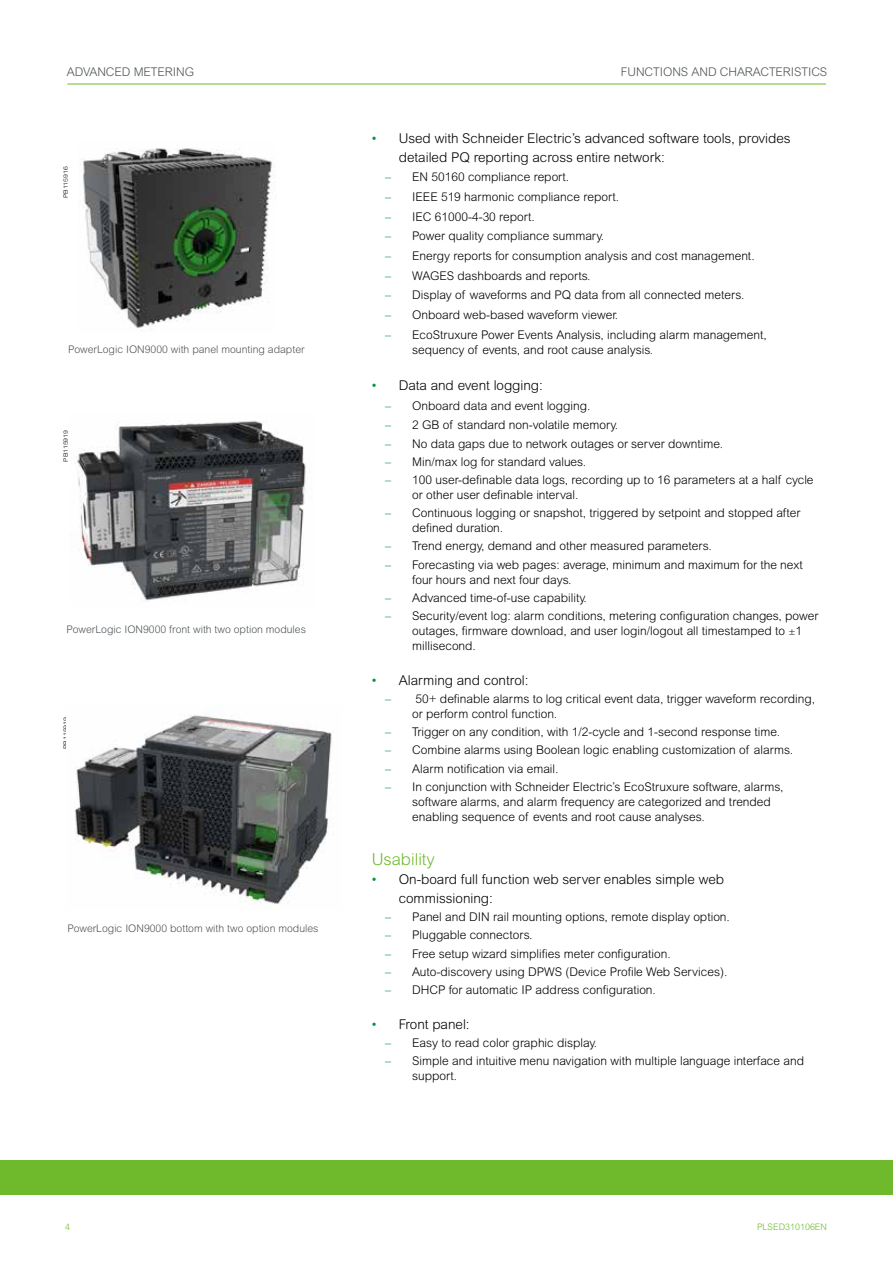
<style>
.page{position:relative;width:893px;height:1263px;background:#fff}
.page>*{position:absolute;margin:0;border:0;box-sizing:border-box;transform-origin:0 0}
.t1{font:300 16.5px "Arial Rounded MT Std";color:#6fba2c}
.t2{font:300 13.5px/18.8px "Arial Rounded MT Std";color:#000}
.t3{font:300 12px/15px "Arial Rounded MT Std";color:#000}
.t4{font:300 12px "Arial Rounded MT Std";letter-spacing:-.005em;color:#515557}
.t5{font:300 10.5px "Arial Rounded MT Std";color:#505559}
.t6{font:300 9px "Arial Rounded MT Std";color:#6fba2c}
.t7{font:300 6px "Arial Rounded MT Std";color:#000;scale:1.15 1}
.s1{color:#094}
.s2{font-size:9.3px}
</style>
<div class="page">
<img style="left:74px;top:420px;width:232px;height:182px">
<img style="left:83px;top:148px;width:191px;height:181px">
<img style="left:74px;top:715px;width:258px;height:190px">
<div style="left:0;top:1161px;width:893px;height:34px;background:#6fba2c"></div>
<hr style="left:68px;top:84px;width:758px;height:1px;background:#6fba2c">
<p class="t4" style="left:67px;top:65px;width:129px">ADVANCED METERING</p>
<p class="t4" style="left:621px;top:65px;width:208px">FUNCTIONS AND CHARACTERISTICS</p>
<p class="t7" style="left:62px;top:198px;width:29px;rotate:-90deg">PB115916</p>
<p class="t5" style="left:68px;top:343px;width:238px">PowerLogic ION9000 with panel mounting adapter</p>
<p class="t7" style="left:62px;top:462px;width:29px;rotate:-90deg">PB115919</p>
<p class="t5" style="left:67px;top:623px;width:241px">PowerLogic ION9000 front with two option modules</p>
<p class="t7" style="left:62px;top:749px;width:29px;rotate:-90deg">PB115919</p>
<p class="t5" style="left:68px;top:922px;width:253px">PowerLogic ION9000 bottom with two option modules</p>
<p class="t2" style="left:399px;top:129px;width:393px;text-indent:-27px"><span class="s1">•</span> Used with Schneider Electric’s advanced software tools, provides detailed PQ reporting across entire network:</p>
<p class="t3" style="left:385px;top:170px;width:186px"><span class="s1">–</span> EN 50160 compliance report.</p>
<p class="t3" style="left:385px;top:189px;width:235px"><span class="s1">–</span> IEEE 519 harmonic compliance report.</p>
<p class="t3" style="left:385px;top:209px;width:151px"><span class="s1">–</span> IEC 61000-4-30 report.</p>
<p class="t3" style="left:385px;top:229px;width:220px"><span class="s1">–</span> Power quality compliance summary.</p>
<p class="t3" style="left:385px;top:248px;width:371px"><span class="s1">–</span> Energy reports for consumption analysis and cost management.</p>
<p class="t3" style="left:385px;top:268px;width:207px"><span class="s1">–</span> WAGES dashboards and reports.</p>
<p class="t3" style="left:385px;top:288px;width:361px"><span class="s1">–</span> Display of waveforms and PQ data from all connected meters.</p>
<p class="t3" style="left:385px;top:307px;width:234px"><span class="s1">–</span> Onboard web-based waveform viewer.</p>
<p class="t3" style="left:412px;top:327px;width:356px;text-indent:-27px"><span class="s1">–</span> EcoStruxure Power Events Analysis, including alarm management, sequency of events, and root cause analysis.</p>
<p class="t2" style="left:372px;top:376px;width:173px"><span class="s1">•</span> Data and event logging:</p>
<p class="t3" style="left:385px;top:398px;width:207px"><span class="s1">–</span> Onboard data and event logging.</p>
<p class="t3" style="left:385px;top:418px;width:234px"><span class="s1">–</span> 2 GB of standard non-volatile memory.</p>
<p class="t3" style="left:385px;top:436px;width:339px"><span class="s1">–</span> No data gaps due to network outages or server downtime.</p>
<p class="t3" style="left:385px;top:454px;width:202px"><span class="s1">–</span> Min/max log for standard values.</p>
<p class="t3" style="left:412px;top:472px;width:403px;text-indent:-27px"><span class="s1">–</span> 100 user-definable data logs, recording up to 16 parameters at a half cycle or other user definable interval.</p>
<p class="t3" style="left:412px;top:505px;width:390px;text-indent:-27px"><span class="s1">–</span> Continuous logging or snapshot, triggered by setpoint and stopped after defined duration.</p>
<p class="t3" style="left:385px;top:539px;width:328px"><span class="s1">–</span> Trend energy, demand and other measured parameters.</p>
<p class="t3" style="left:412px;top:557px;width:392px;text-indent:-27px"><span class="s1">–</span> Forecasting via web pages: average, minimum and maximum for the next four hours and next four days.</p>
<p class="t3" style="left:385px;top:590px;width:203px"><span class="s1">–</span> Advanced time-of-use capability.</p>
<p class="t3" style="left:412px;top:608px;width:408px;text-indent:-27px"><span class="s1">–</span> Security/event log: alarm conditions, metering configuration changes, power outages, firmware download, and user login/logout all timestamped to <span class="s2">±</span>1 millisecond.</p>
<p class="t2" style="left:372px;top:671px;width:158px"><span class="s1">•</span> Alarming and control:</p>
<p class="t3" style="left:412px;top:691px;width:404px;text-indent:-27px"><span class="s1">–</span> 50+ definable alarms to log critical event data, trigger waveform recording, or perform control function.</p>
<p class="t3" style="left:385px;top:724px;width:396px"><span class="s1">–</span> Trigger on any condition, with 1/2-cycle and 1-second response time.</p>
<p class="t3" style="left:385px;top:743px;width:409px"><span class="s1">–</span> Combine alarms using Boolean logic enabling customization of alarms.</p>
<p class="t3" style="left:385px;top:761px;width:175px"><span class="s1">–</span> Alarm notification via email.</p>
<p class="t3" style="left:412px;top:779px;width:373px;text-indent:-27px"><span class="s1">–</span> In conjunction with Schneider Electric’s EcoStruxure software, alarms, software alarms, and alarm frequency are categorized and trended enabling sequence of events and root cause analyses.</p>
<h1 class="t1" style="left:372px;top:849px;width:65px">Usability</h1>
<p class="t2" style="left:399px;top:870px;width:327px;text-indent:-27px"><span class="s1">•</span> On-board full function web server enables simple web commissioning:</p>
<p class="t3" style="left:385px;top:909px;width:346px"><span class="s1">–</span> Panel and DIN rail mounting options, remote display option.</p>
<p class="t3" style="left:385px;top:928px;width:149px"><span class="s1">–</span> Pluggable connectors.</p>
<p class="t3" style="left:385px;top:946px;width:287px"><span class="s1">–</span> Free setup wizard simplifies meter configuration.</p>
<p class="t3" style="left:385px;top:964px;width:344px"><span class="s1">–</span> Auto-discovery using DPWS (Device Profile Web Services).</p>
<p class="t3" style="left:385px;top:982px;width:272px"><span class="s1">–</span> DHCP for automatic IP address configuration.</p>
<p class="t2" style="left:372px;top:1015px;width:100px"><span class="s1">•</span> Front panel:</p>
<p class="t3" style="left:385px;top:1035px;width:213px"><span class="s1">–</span> Easy to read color graphic display.</p>
<p class="t3" style="left:412px;top:1053px;width:393px;text-indent:-27px"><span class="s1">–</span> Simple and intuitive menu navigation with multiple language interface and support.</p>
<p class="t6" style="left:65px;top:1222px;width:6px">4</p>
<p class="t6" style="left:757px;top:1222px;width:71px">PLSED310106EN</p>
</div>
